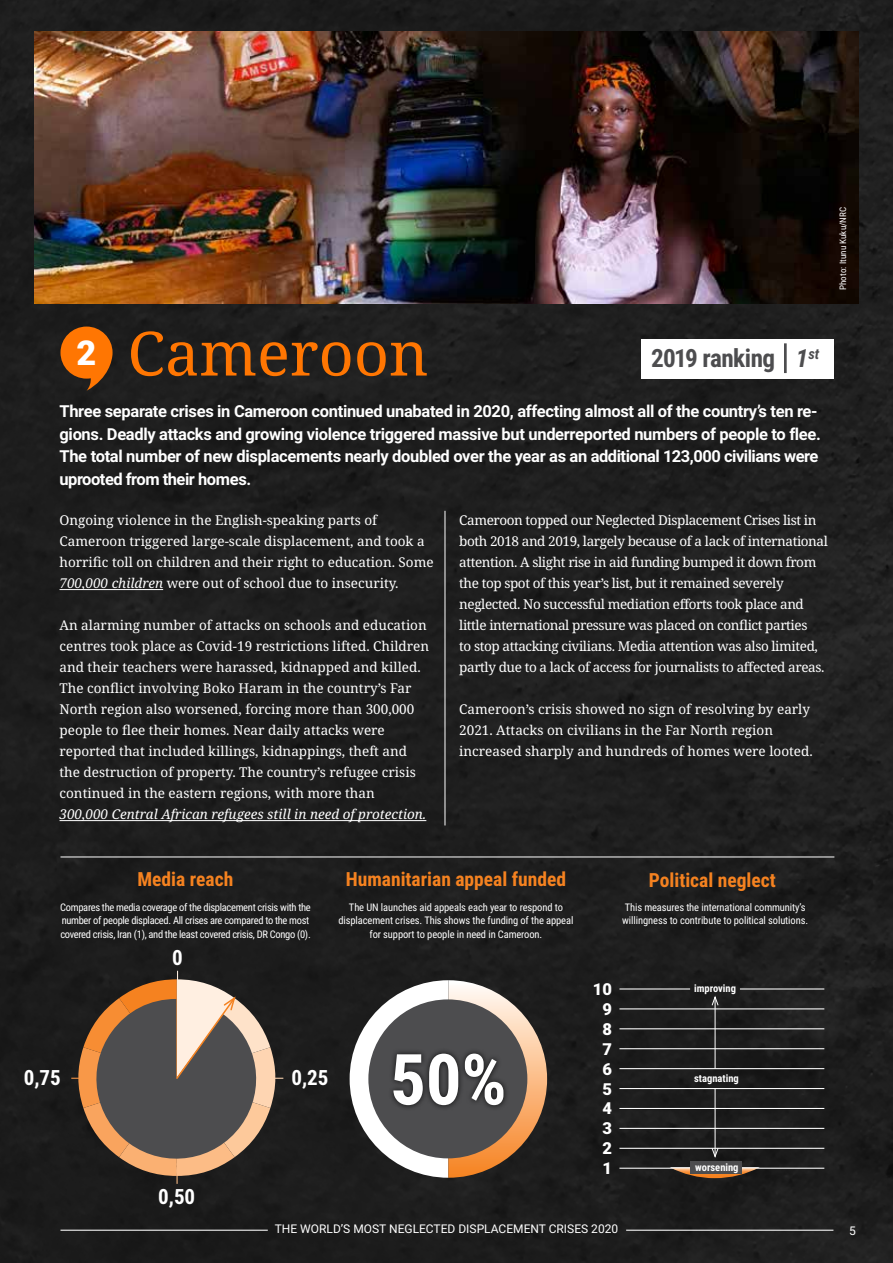
<style>
.page{position:relative;width:893px;height:1263px;background:#1e1e1e}
.page>*{position:absolute;margin:0;border:0;box-sizing:border-box;transform-origin:0 0}
.t1{font:700 70.5px "Roboto Condensed";color:#fff}
.t2{font:61.05px "Noto Serif";color:#ff7602}
.t3{font:900 34.2px "Roboto";color:#fff}
.t4{font:700 25.2px "Roboto Condensed";letter-spacing:-.02em;color:#4d4d4f}
.t5{font:700 21px "Roboto Condensed";color:#fff}
.t6{font:700 19.5px "Roboto Condensed";color:#f58220}
.t7{font:700 16.5px/22.5px "Roboto";letter-spacing:-.02em;color:#fff}
.t8{font:900 16.5px/19.8px "Roboto";color:#fff;text-align:center}
.t9{font:13.5px/21px "Noto Serif";color:#fff}
.t10{font:13.5px/21px "Noto Serif";letter-spacing:-.03em;color:#fff}
.t11{font:italic 13.5px "Noto Serif";color:#fff}
.t12{font:12px "Roboto";color:#fff}
.t13{font:10.5px/13.5px "Roboto Condensed";letter-spacing:-.01em;color:#fff}
.t14{font:10.5px/13.5px "Roboto Condensed";letter-spacing:-.03em;color:#fff}
.t15{font:700 10.5px "Roboto Condensed";color:#fff}
.t16{font:9px "Roboto Condensed";letter-spacing:.01em;color:#fff}
.s1{font-style:italic}
</style>
<div class="page">
<hr style="left:626px;top:1230px;width:207px;height:1px;background:#fff">
<hr style="left:60px;top:1230px;width:208px;height:1px;background:#fff">
<hr style="left:60px;top:857px;width:774px;height:1px;background:#fff">
<svg style="left:60px;top:327px;width:53px;height:64px;background:#b2580b"></svg>
<svg style="left:350px;top:980px;width:197px;height:198px"></svg>
<hr style="left:60px;top:589px;width:103px;height:1px;background:#fff">
<hr style="left:60px;top:820px;width:366px;height:1px;background:#fff">
<hr style="left:445px;top:511px;width:1px;height:314px;background:#fff">
<img style="left:34px;top:31px;width:825px;height:272px">
<div style="left:368px;top:999px;width:159px;height:159px;background:#4d4d4f;border-radius:50%"></div>
<div style="left:387px;top:1048px;width:122px;height:63px;background:#000;opacity:.8"></div>
<div style="left:641px;top:339px;width:192px;height:39px;background:#fff"></div>
<hr style="left:784px;top:343px;width:3px;height:30px;background:#4d4d4f">
<hr style="left:619px;top:1028px;width:205px;height:1px;background:#fff">
<hr style="left:619px;top:1068px;width:205px;height:1px;background:#fff">
<hr style="left:619px;top:1108px;width:205px;height:1px;background:#fff">
<hr style="left:619px;top:1008px;width:205px;height:1px;background:#fff">
<hr style="left:619px;top:1048px;width:205px;height:1px;background:#fff">
<hr style="left:619px;top:1088px;width:205px;height:1px;background:#fff">
<hr style="left:619px;top:1128px;width:205px;height:1px;background:#fff">
<hr style="left:619px;top:1148px;width:205px;height:1px;background:#fff">
<hr style="left:619px;top:1168px;width:205px;height:1px;background:#fff">
<hr style="left:715px;top:997px;width:1px;height:72px;background:#fff">
<svg style="left:711px;top:996px;width:8px;height:10px"></svg>
<hr style="left:715px;top:1088px;width:1px;height:68px;background:#fff">
<svg style="left:711px;top:1148px;width:8px;height:10px"></svg>
<svg style="left:670px;top:1167px;width:90px;height:11px"></svg>
<div style="left:690px;top:1161px;width:51px;height:12px;background:#4d4d4f"></div>
<svg style="left:71px;top:971px;width:212px;height:213px;background:#6c5c4e"></svg>
<hr style="left:619px;top:988px;width:71px;height:1px;background:#fff">
<hr style="left:740px;top:988px;width:84px;height:1px;background:#fff">
<p class="t16" style="left:836px;top:290px;width:85px;rotate:-90deg">Photo: Itunu Kuku/NRC</p>
<h3 class="t3" style="left:77px;top:329px;width:21px">2</h3>
<h2 class="t2" style="left:128px;top:312px;width:302px">Cameroon</h2>
<h3 class="t4" style="left:651px;top:340px;width:170px">2019 ranking <span class="s1">1</span><sup>st</sup></h3>
<p class="t7" style="left:60px;top:399px;width:763px">Three separate crises in Cameroon continued unabated in 2020, affecting almost all of the country’s ten re&shy;gions. Deadly attacks and growing violence triggered massive but underreported numbers of people to flee.<br>The total number of new displacements nearly doubled over the year as an additional 123,000 civilians were uprooted from their homes.</p>
<p class="t9" style="left:60px;top:510px;width:376px">Ongoing violence in the English-speaking parts of Cameroon triggered large-scale displacement, and took a horrific toll on children and their right to education. Some <span class="s1">700,000 children</span> were out of school due to insecurity.</p>
<p class="t9" style="left:60px;top:615px;width:371px">An alarming number of attacks on schools and education centres took place as Covid-19 restrictions lifted. Children and their teachers were harassed, kidnapped and killed.<br>The conflict involving Boko Haram in the country’s Far North region also worsened, forcing more than 300,000 people to flee their homes. Near daily attacks were reported that included killings, kidnappings, theft and the destruction of property. The country’s refugee crisis continued in the eastern regions, with more than</p>
<p class="t11" style="left:60px;top:805px;width:368px">300,000 Central African refugees still in need of protection.</p>
<p class="t10" style="left:459px;top:510px;width:370px">Cameroon topped our Neglected Displacement Crises list in both 2018 and 2019, largely because of a lack of international attention. A slight rise in aid funding bumped it down from the top spot of this year’s list, but it remained severely neglected. No successful mediation efforts took place and little international pressure was placed on conflict parties<br>to stop attacking civilians. Media attention was also limited, partly due to a lack of access for journalists to affected areas.</p>
<p class="t9" style="left:459px;top:699px;width:355px">Cameroon’s crisis showed no sign of resolving by early<br>2021. Attacks on civilians in the Far North region increased sharply and hundreds of homes were looted.</p>
<h3 class="t6" style="left:138px;top:866px;width:97px">Media reach</h3>
<h3 class="t6" style="left:346px;top:866px;width:222px">Humanitarian appeal funded</h3>
<h3 class="t6" style="left:649px;top:866px;width:128px">Political neglect</h3>
<p class="t14" style="left:60px;top:900px;width:252px">Compares the media coverage of the displacement crisis with the number of people displaced. All crises are compared to the most covered crisis, Iran (1), and the least covered crisis, DR Congo (0).</p>
<h3 class="t5" style="left:172px;top:943px;width:12px">0</h3>
<p class="t13" style="left:338px;top:900px;width:236px;text-align:center">The UN launches aid appeals each year to respond to displacement crises. This shows the funding of the appeal for support to people in need in Cameroon.</p>
<h3 class="t5" style="left:24px;top:1062px;width:39px">0,75</h3>
<h3 class="t5" style="left:291px;top:1062px;width:39px">0,25</h3>
<h3 class="t5" style="left:158px;top:1182px;width:39px">0,50</h3>
<h1 class="t1" style="left:390px;top:1030px;width:118px">50%</h1>
<p class="t13" style="left:622px;top:900px;width:187px">This measures the international community’s willingness to contribute to political solutions.</p>
<p class="t8" style="left:593px;top:979px;width:21px">10<br>9<br>8<br>7<br>6<br>5<br>4<br>3<br>2<br>1</p>
<p class="t15" style="left:694px;top:981px;width:43px">improving</p>
<p class="t15" style="left:694px;top:1071px;width:46px">stagnating</p>
<p class="t15" style="left:695px;top:1159px;width:45px">worsening</p>
<p class="t12" style="left:275px;top:1220px;width:345px">THE WORLD’S MOST NEGLECTED DISPLACEMENT CRISES 2020</p>
<p class="t12" style="left:849px;top:1222px;width:8px">5</p>
</div>
